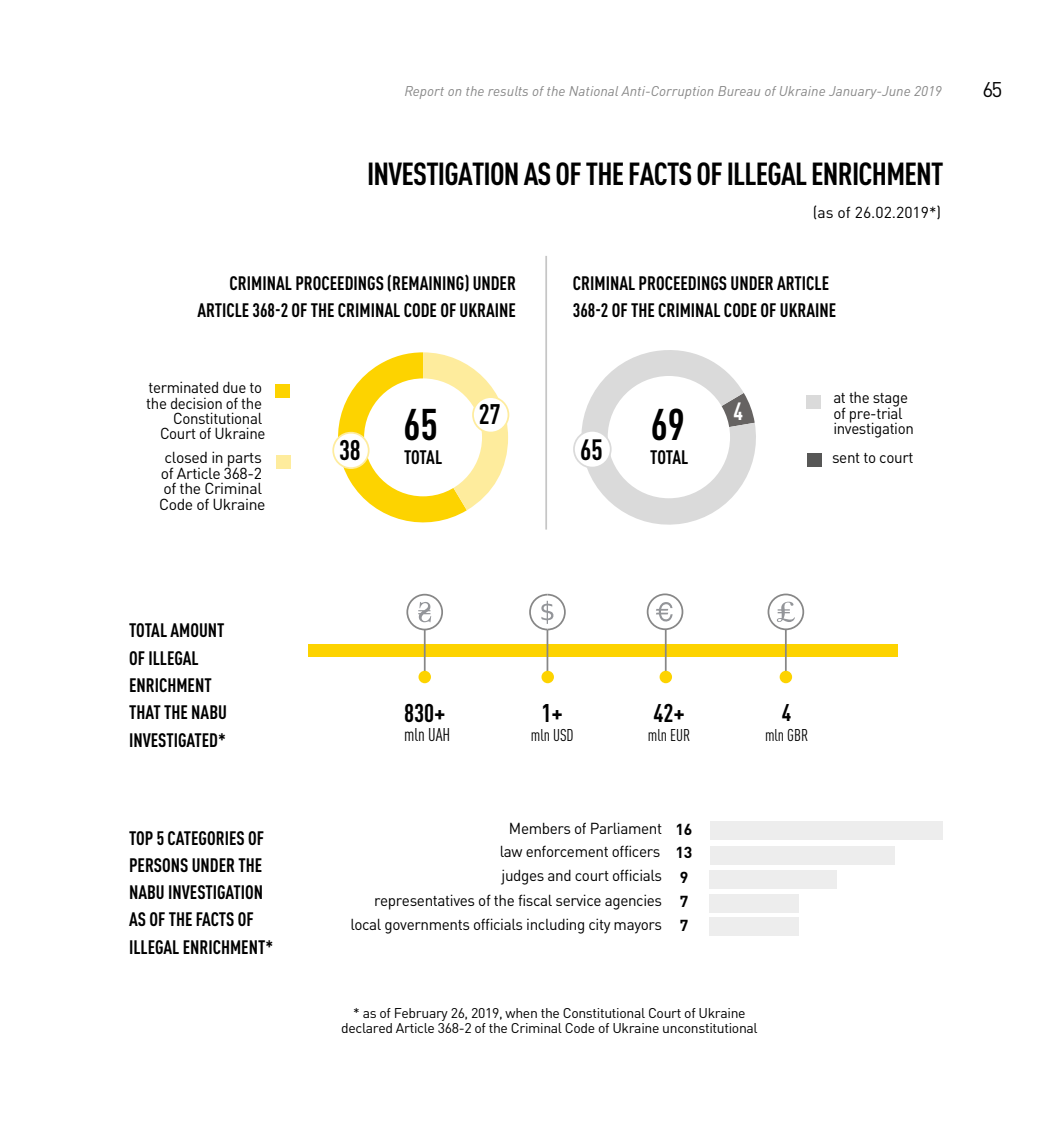
<style>
.page{position:relative;width:1042px;height:1141px;background:#fff}
.page>*{position:absolute;margin:0;border:0;box-sizing:border-box;transform-origin:0 0}
.t1{font:700 condensed 43.75px "DIN Pro";color:#000}
.t2{font:700 condensed 31.5px "DIN Pro";letter-spacing:-.025em;color:#000}
.t3{font:700 condensed 29.05px "DIN Pro";color:#000}
.t4{font:700 condensed 28px "DIN Pro";color:#000}
.t5{font:700 condensed 25.38px "DIN Pro";color:#000}
.t6{font:700 condensed 24.68px "DIN Pro";color:#fff}
.t7{font:700 condensed 23.97px "DIN Pro";color:#000}
.t8{font:21px "DIN Pro";color:#000}
.t9{font:700 condensed 19.25px/27.3px "DIN Pro";color:#000}
.t10{font:condensed 18.2px "DIN Pro";letter-spacing:-.005em;color:#000}
.t11{font:condensed 16.8px "DIN Pro";letter-spacing:-.005em;color:#000}
.t12{font:15.75px/15.4px "DIN Pro";letter-spacing:-.025em;color:#000;text-align:center}
.t13{font:15.75px/15.4px "DIN Pro";letter-spacing:-.025em;color:#000;scale:.96 1}
.t14{font:15.75px "DIN Pro";color:#000}
.t15{font:700 15.75px/24.2px "DIN Pro";color:#000;text-align:justify}
.t16{font:14px/15.4px "DIN Pro";letter-spacing:-.025em;color:#000;text-align:center}
.t17{font:italic 14px "DIN Pro";color:#878787}
.s1{font-weight:700}
</style>
<div class="page">
<svg style="left:335px;top:352px;width:173px;height:171px"></svg>
<div style="left:710px;top:918px;width:89px;height:18px;background:#ededed"></div>
<div style="left:710px;top:894px;width:89px;height:18px;background:#ededed"></div>
<div style="left:710px;top:870px;width:127px;height:18px;background:#ededed"></div>
<div style="left:710px;top:846px;width:184px;height:18px;background:#ededed"></div>
<div style="left:710px;top:822px;width:232px;height:18px;background:#ededed"></div>
<hr style="left:545px;top:256px;width:2px;height:274px;background:#c6c6c6">
<div style="left:276px;top:455px;width:15px;height:13px;background:#feec9d"></div>
<div style="left:807px;top:453px;width:15px;height:13px;background:#575756"></div>
<div style="left:364px;top:378px;width:118px;height:118px;background:#fff;border-radius:50%"></div>
<div style="left:275px;top:385px;width:15px;height:13px;background:#fdd300"></div>
<div style="left:806px;top:395px;width:15px;height:13px;background:#dadada"></div>
<div style="left:333px;top:433px;width:36px;height:35px;background:#fff;border-radius:50%"></div>
<div style="left:332px;top:432px;width:37px;height:37px;border:2px solid #feec9d;border-radius:50%"></div>
<div style="left:473px;top:397px;width:35px;height:36px;background:#fff;border-radius:50%"></div>
<div style="left:472px;top:396px;width:37px;height:37px;border:2px solid #feec9d;border-radius:50%"></div>
<svg style="left:574px;top:350px;width:182px;height:175px"></svg>
<div style="left:608px;top:376px;width:122px;height:122px;background:#fff;border-radius:50%"></div>
<div style="left:574px;top:431px;width:37px;height:37px;background:#fff;border-radius:50%"></div>
<div style="left:573px;top:430px;width:38px;height:38px;border:2px solid #dadada;border-radius:50%"></div>
<div style="left:309px;top:645px;width:589px;height:12px;background:#fdd300"></div>
<div style="left:647px;top:593px;width:36px;height:37px;border:2px solid #878787;border-radius:50%"></div>
<svg style="left:656px;top:602px;width:16px;height:20px"></svg>
<hr style="left:424px;top:629px;width:2px;height:48px;background:#878787">
<hr style="left:546px;top:629px;width:2px;height:48px;background:#878787">
<hr style="left:665px;top:629px;width:1px;height:48px;background:#878787">
<div style="left:418px;top:671px;width:13px;height:12px;background:#fdd300;border-radius:50%"></div>
<div style="left:541px;top:671px;width:13px;height:12px;background:#fdd300;border-radius:50%"></div>
<div style="left:659px;top:671px;width:13px;height:12px;background:#fdd300;border-radius:50%"></div>
<hr style="left:785px;top:626px;width:2px;height:48px;background:#878787">
<div style="left:779px;top:671px;width:13px;height:12px;background:#fdd300;border-radius:50%"></div>
<div style="left:768px;top:594px;width:35px;height:35px;background:#fff;border-radius:50%"></div>
<div style="left:767px;top:594px;width:37px;height:36px;border:2px solid #878787;border-radius:50%"></div>
<svg style="left:777px;top:602px;width:18px;height:20px"></svg>
<div style="left:406px;top:594px;width:37px;height:36px;border:2px solid #878787;border-radius:50%"></div>
<svg style="left:418px;top:602px;width:13px;height:20px"></svg>
<svg style="left:529px;top:593px;width:37px;height:38px"></svg>
<p class="t17" style="left:404px;top:80px;width:539px">Report on the results of the National Anti-Corruption Bureau of Ukraine January-June 2019</p>
<p class="t8" style="left:982px;top:73px;width:21px">65</p>
<h2 class="t2" style="left:367px;top:150px;width:578px">INVESTIGATION AS OF THE FACTS OF ILLEGAL ENRICHMENT</h2>
<p class="t14" style="left:813px;top:200px;width:130px">(as of 26.02.2019*)</p>
<p class="t9" style="left:197px;top:268px;width:320px;text-align:right">CRIMINAL PROCEEDINGS (REMAINING) UNDER<br>ARTICLE 368-2 OF THE CRIMINAL CODE OF UKRAINE</p>
<p class="t9" style="left:573px;top:268px;width:265px">CRIMINAL PROCEEDINGS UNDER ARTICLE<br>368-2 OF THE CRIMINAL CODE OF UKRAINE</p>
<p class="t13" style="left:146px;top:378px;width:126px;text-align:right">terminated due to the decision of the<br>Constitutional<br>Court of Ukraine</p>
<p class="t13" style="left:833px;top:389px;width:85px">at the stage of pre-trial investigation</p>
<p class="t6" style="left:733px;top:393px;width:11px">4</p>
<h3 class="t4" style="left:479px;top:393px;width:23px">27</h3>
<h1 class="t1" style="left:651px;top:391px;width:36px">69</h1>
<h3 class="t3" style="left:580px;top:428px;width:24px">65</h3>
<h1 class="t1" style="left:404px;top:391px;width:36px">65</h1>
<h3 class="t4" style="left:339px;top:428px;width:23px">38</h3>
<p class="t9" style="left:404px;top:441px;width:40px">TOTAL</p>
<p class="t9" style="left:650px;top:442px;width:40px">TOTAL</p>
<p class="t12" style="left:159px;top:448px;width:108px">closed in parts of Article 368-2 of the Criminal<br>Code of Ukraine</p>
<p class="t12" style="left:832px;top:448px;width:83px">sent to court</p>
<p class="t9" style="left:129px;top:615px;width:99px">TOTAL AMOUNT<br>OF ILLEGAL<br>ENRICHMENT<br>THAT THE NABU<br>INVESTIGATED*</p>
<p class="t9" style="left:129px;top:822px;width:146px">TOP 5 CATEGORIES OF<br>PERSONS UNDER THE<br>NABU INVESTIGATION<br>AS OF THE FACTS OF<br>ILLEGAL ENRICHMENT*</p>
<h3 class="t5" style="left:404px;top:694px;width:43px">830+</h3>
<p class="t10" style="left:404px;top:722px;width:48px">mln UAH</p>
<h3 class="t5" style="left:541px;top:693px;width:23px">1+</h3>
<p class="t11" style="left:531px;top:723px;width:44px">mln USD</p>
<h3 class="t5" style="left:653px;top:694px;width:33px">42+</h3>
<p class="t11" style="left:648px;top:723px;width:44px">mln EUR</p>
<p class="t7" style="left:782px;top:695px;width:11px">4</p>
<p class="t11" style="left:765px;top:723px;width:45px">mln GBR</p>
<p class="t12" style="left:509px;top:819px;width:185px">Members of Parliament <span class="s1">16</span></p>
<p class="t12" style="left:500px;top:842px;width:162px">law enforcement officers</p>
<p class="t12" style="left:501px;top:866px;width:162px">judges and court officials</p>
<p class="t12" style="left:350px;top:915px;width:313px">local governments officials including city mayors</p>
<p class="t12" style="left:374px;top:891px;width:289px">representatives of the fiscal service agencies</p>
<p class="t15" style="left:675px;top:839px;width:18px">13</p>
<p class="t15" style="left:680px;top:863px;width:10px">9<br>7<br>7</p>
<p class="t16" style="left:341px;top:1003px;width:418px">* as of February 26, 2019, when the Constitutional Court of Ukraine declared Article 368-2 of the Criminal Code of Ukraine unconstitutional</p>
</div>
